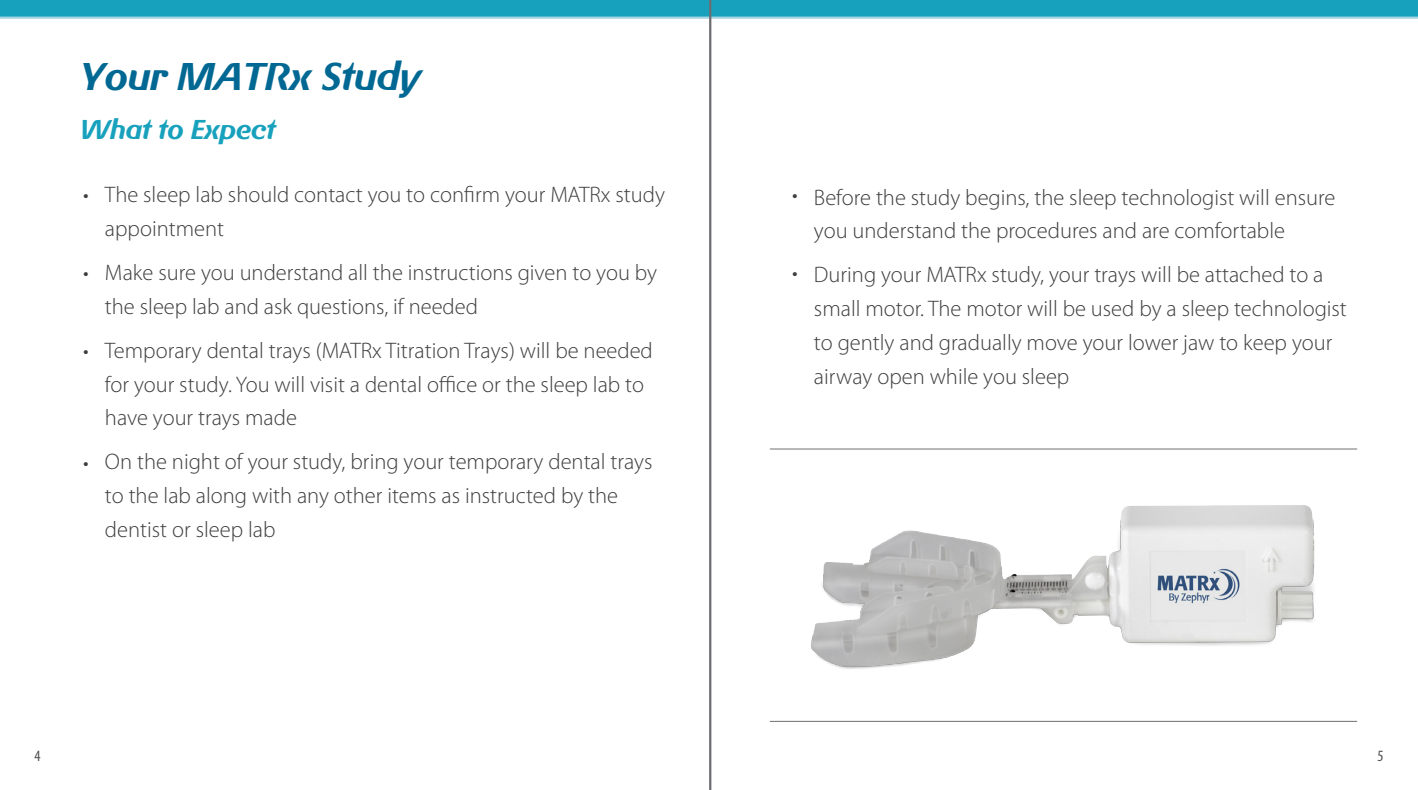
<style>
.page{position:relative;width:1418px;height:790px;background:#fff}
.page>*{position:absolute;margin:0;border:0;box-sizing:border-box;transform-origin:0 0}
.Page_Header{font:italic 500 38.25px "Gerstner BQ";color:#006893}
.Page_Header-2{font:italic 500 27px "Gerstner BQ";color:#18a1bc}
.Body_Copy{font:300 22.5px/33.8px "Myriad Pro";color:#3e3e3f}
.t1{font:condensed 15.75px "Myriad Pro";color:#4b4c4d}
</style>
<div class="page">
<div style="left:0;top:0;width:1418px;height:18px;background:#18a1bc"></div>
<hr style="left:0;top:17px;width:1418px;height:2px;background:#abd6e4">
<hr style="left:709px;top:0;width:2px;height:790px;background:#6c6d70">
<img style="left:810px;top:505px;width:505px;height:164px">
<hr style="left:770px;top:448px;width:587px;height:1px;background:#808083">
<hr style="left:770px;top:721px;width:587px;height:1px;background:#808083">
<p class="Page_Header" style="left:80px;top:53px;width:342px">Your MATRx Study</p>
<p class="Page_Header-2" style="left:80px;top:112px;width:197px">What to Expect</p>
<p class="Body_Copy" style="left:83px;top:178px;width:7px">•</p>
<p class="Body_Copy" style="left:83px;top:256px;width:7px">•</p>
<p class="Body_Copy" style="left:83px;top:334px;width:7px">•</p>
<p class="Body_Copy" style="left:83px;top:446px;width:7px">•</p>
<p class="Body_Copy" style="left:105px;top:178px;width:561px">The sleep lab should contact you to confirm your MATRx study appointment</p>
<p class="Body_Copy" style="left:105px;top:256px;width:553px">Make sure you understand all the instructions given to you by the sleep lab and ask questions, if needed</p>
<p class="Body_Copy" style="left:105px;top:334px;width:549px">Temporary dental trays (MATRx Titration Trays) will be needed for your study. You will visit a dental office or the sleep lab to have your trays made</p>
<p class="Body_Copy" style="left:105px;top:445px;width:549px">On the night of your study, bring your temporary dental trays to the lab along with any other items as instructed by the dentist or sleep lab</p>
<p class="Body_Copy" style="left:792px;top:178px;width:7px">•</p>
<p class="Body_Copy" style="left:792px;top:256px;width:7px">•</p>
<p class="Body_Copy" style="left:814px;top:181px;width:523px">Before the study begins, the sleep technologist will ensure you understand the procedures and are comfortable</p>
<p class="Body_Copy" style="left:814px;top:258px;width:534px">During your MATRx study, your trays will be attached to a small motor. The motor will be used by a sleep technologist to gently and gradually move your lower jaw to keep your airway open while you sleep</p>
<p class="t1" style="left:34px;top:746px;width:8px">4</p>
<p class="t1" style="left:1377px;top:746px;width:8px">5</p>
</div>
